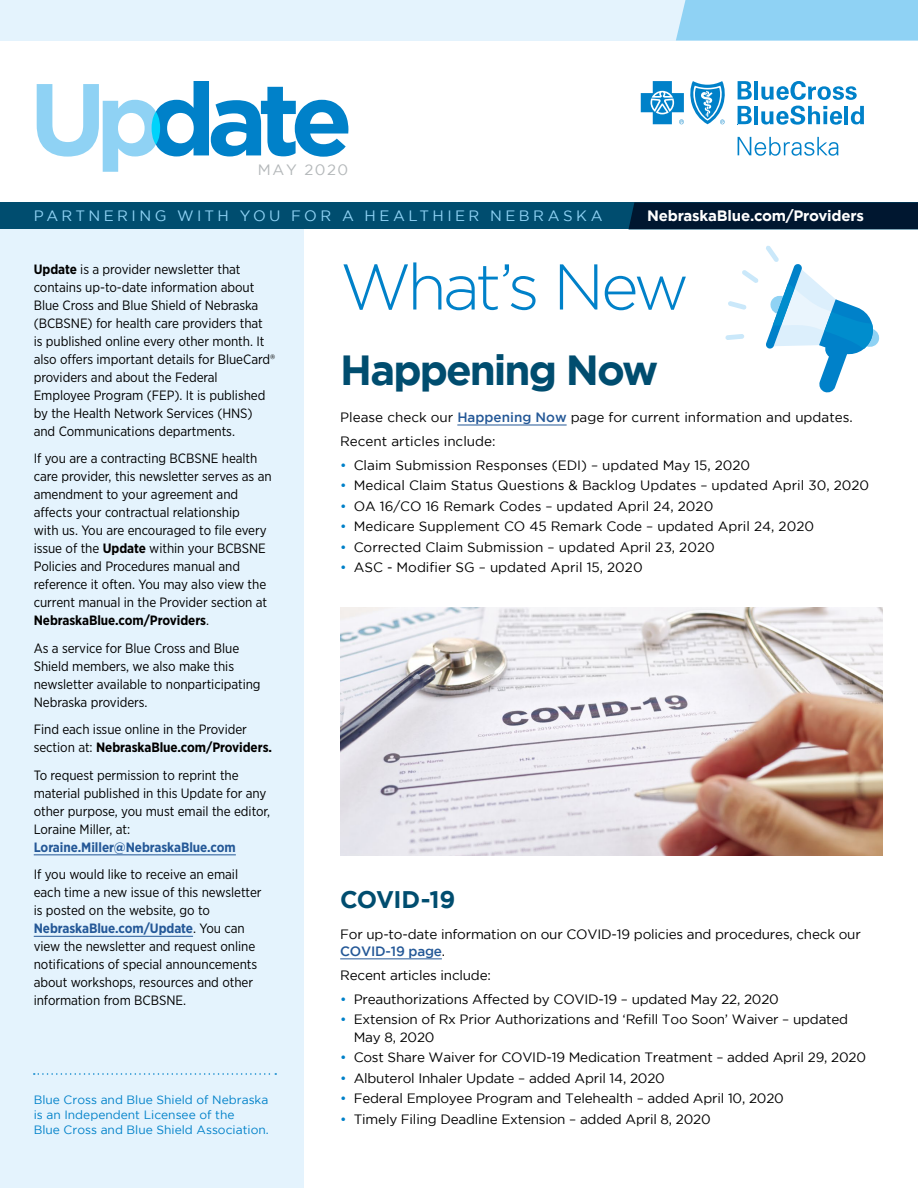
<style>
.page{position:relative;width:918px;height:1188px;background:#fff}
.page>*{position:absolute;margin:0;border:0;box-sizing:border-box;transform-origin:0 0}
.t1{font:700 102px "Gotham";letter-spacing:-.095em;color:#0081c9}
.t2{font:300 64.5px "Gotham";letter-spacing:-.06em;color:#0081c9}
.t3{font:700 42px "Gotham";letter-spacing:-.05em;color:#004d6f}
.t4{font:700 24px "Gotham";letter-spacing:-.02em;color:#004d6f}
.t5{font:15px "Gotham";letter-spacing:.225em;color:#8fd2f4}
.t6{font:700 15px "Gotham";letter-spacing:-.015em;color:#fff}
.t7{font:15px "Gotham";letter-spacing:.1em;color:#b4b8ba}
.t8{font:13.5px/18px "Gotham Narrow";letter-spacing:-.005em;color:#000}
.t9{font:13.5px/17.2px "Gotham";letter-spacing:-.015em;color:#000}
.t10{font:700 13.5px "Gotham Narrow";letter-spacing:-.005em;color:#245897}
.t11{font:12px/15px "Gotham";color:#0081c9}
.s1{color:#8fd2f4}
.s2{font-weight:700}
.s3{font-weight:700;color:#245897}
.s4{font-weight:500;color:#245897}
.s5{color:#0081c9}
</style>
<div class="page">
<div style="left:0;top:216px;width:304px;height:972px;background:#e4f3fd"></div>
<hr style="left:34px;top:855px;width:202px;height:1px;background:#245897">
<hr style="left:34px;top:936px;width:159px;height:1px;background:#245897">
<svg style="left:34px;top:1073px;width:242px;height:2px"></svg>
<svg style="left:738px;top:137px;width:100px;height:19px"></svg>
<svg style="left:738px;top:81px;width:14px;height:18px"></svg>
<hr style="left:754px;top:81px;width:4px;height:18px;background:#0081c9">
<svg style="left:761px;top:81px;width:96px;height:19px"></svg>
<svg style="left:738px;top:106px;width:14px;height:18px"></svg>
<hr style="left:754px;top:106px;width:4px;height:18px;background:#0081c9">
<svg style="left:761px;top:106px;width:81px;height:19px"></svg>
<hr style="left:845px;top:106px;width:3px;height:18px;background:#0081c9">
<svg style="left:851px;top:106px;width:13px;height:18px"></svg>
<svg style="left:641px;top:81px;width:84px;height:43px"></svg>
<div style="left:0;top:202px;width:918px;height:28px;background:#004d6f"></div>
<svg style="left:628px;top:202px;width:290px;height:28px;background:#041d36"></svg>
<div style="left:0;top:0;width:918px;height:40px;background:#e4f3fd"></div>
<div style="left:676px;top:0;width:242px;height:40px;background:#8fd2f4"></div>
<hr style="left:340px;top:959px;width:102px;height:1px;background:#245897">
<svg style="left:766px;top:246px;width:114px;height:147px"></svg>
<svg style="left:728px;top:301px;width:19px;height:9px"></svg>
<svg style="left:742px;top:270px;width:17px;height:13px"></svg>
<svg style="left:725px;top:334px;width:19px;height:6px"></svg>
<hr style="left:457px;top:425px;width:110px;height:1px;background:#245897">
<img style="left:340px;top:608px;width:542px;height:247px">
<h1 class="t1" style="left:29px;top:60px;width:325px"><span class="s1">Up</span>date</h1>
<p class="t5" style="left:34px;top:207px;width:570px">PARTNERING WITH YOU FOR A HEALTHIER NEBRASKA</p>
<p class="t6" style="left:647px;top:207px;width:218px">NebraskaBlue.com/Providers</p>
<p class="t7" style="left:258px;top:162px;width:92px">MAY 2020</p>
<p class="t8" style="left:34px;top:260px;width:243px"><span class="s2">Update</span> is a provider newsletter that contains up-to-date information about Blue Cross and Blue Shield of Nebraska (BCBSNE) for health care providers that<br>is published online every other month. It also offers important details for BlueCard® providers and about the Federal Employee Program (FEP). It is published by the Health Network Services (HNS) and Communications departments.</p>
<p class="t8" style="left:34px;top:449px;width:240px">If you are a contracting BCBSNE health care provider, this newsletter serves as an amendment to your agreement and affects your contractual relationship<br>with us. You are encouraged to file every issue of the <span class="s2">Update</span> within your BCBSNE Policies and Procedures manual and reference it often. You may also view the current manual in the Provider section at <span class="s2">NebraskaBlue.com/Providers</span>.</p>
<p class="t8" style="left:34px;top:639px;width:228px">As a service for Blue Cross and Blue Shield members, we also make this newsletter available to nonparticipating Nebraska providers.</p>
<p class="t8" style="left:34px;top:720px;width:240px">Find each issue online in the Provider section at: <span class="s2">NebraskaBlue.com/Providers.</span></p>
<p class="t8" style="left:34px;top:766px;width:238px">To request permission to reprint the material published in this Update for any other purpose, you must email the editor, Loraine Miller, at:</p>
<p class="t10" style="left:34px;top:838px;width:204px">Loraine.Miller@NebraskaBlue.com</p>
<p class="t8" style="left:34px;top:865px;width:229px">If you would like to receive an email each time a new issue of this newsletter is posted on the website, go to <span class="s3">NebraskaBlue.com/Update</span>. You can view the newsletter and request online notifications of special announcements about workshops, resources and other information from BCBSNE.</p>
<p class="t11" style="left:34px;top:1092px;width:237px">Blue Cross and Blue Shield of Nebraska is an Independent Licensee of the<br>Blue Cross and Blue Shield Association.</p>
<h2 class="t2" style="left:340px;top:252px;width:350px">What’s New</h2>
<h3 class="t3" style="left:340px;top:346px;width:320px">Happening Now</h3>
<p class="t9" style="left:340px;top:405px;width:514px;line-height:24px">Please check our <span class="s4">Happening Now</span> page for current information and updates.<br>Recent articles include:</p>
<p class="t9" style="left:340px;top:456px;width:412px"><span class="s5">•</span> Claim Submission Responses (EDI) – updated May 15, 2020</p>
<p class="t9" style="left:340px;top:477px;width:530px"><span class="s5">•</span> Medical Claim Status Questions &amp; Backlog Updates – updated April 30, 2020</p>
<p class="t9" style="left:340px;top:497px;width:375px"><span class="s5">•</span> OA 16/CO 16 Remark Codes – updated April 24, 2020</p>
<p class="t9" style="left:340px;top:518px;width:475px"><span class="s5">•</span> Medicare Supplement CO 45 Remark Code – updated April 24, 2020</p>
<p class="t9" style="left:340px;top:538px;width:376px"><span class="s5">•</span> Corrected Claim Submission – updated April 23, 2020</p>
<p class="t9" style="left:340px;top:559px;width:304px"><span class="s5">•</span> ASC - Modifier SG – updated April 15, 2020</p>
<h3 class="t4" style="left:340px;top:885px;width:117px">COVID-19</h3>
<p class="t9" style="left:340px;top:925px;width:522px">For up-to-date information on our COVID-19 policies and procedures, check our<br><span class="s4">COVID-19 page</span>.</p>
<p class="t9" style="left:340px;top:966px;width:152px">Recent articles include:</p>
<p class="t9" style="left:340px;top:990px;width:440px"><span class="s5">•</span> Preauthorizations Affected by COVID-19 – updated May 22, 2020</p>
<p class="t9" style="left:354px;top:1011px;width:496px;text-indent:-14px"><span class="s5">•</span> Extension of Rx Prior Authorizations and ‘Refill Too Soon’ Waiver – updated<br>May 8, 2020</p>
<p class="t9" style="left:340px;top:1049px;width:527px"><span class="s5">•</span> Cost Share Waiver for COVID-19 Medication Treatment – added April 29, 2020</p>
<p class="t9" style="left:340px;top:1069px;width:326px"><span class="s5">•</span> Albuterol Inhaler Update – added April 14, 2020</p>
<p class="t9" style="left:340px;top:1089px;width:445px"><span class="s5">•</span> Federal Employee Program and Telehealth – added April 10, 2020</p>
<p class="t9" style="left:340px;top:1110px;width:372px"><span class="s5">•</span> Timely Filing Deadline Extension – added April 8, 2020</p>
</div>
